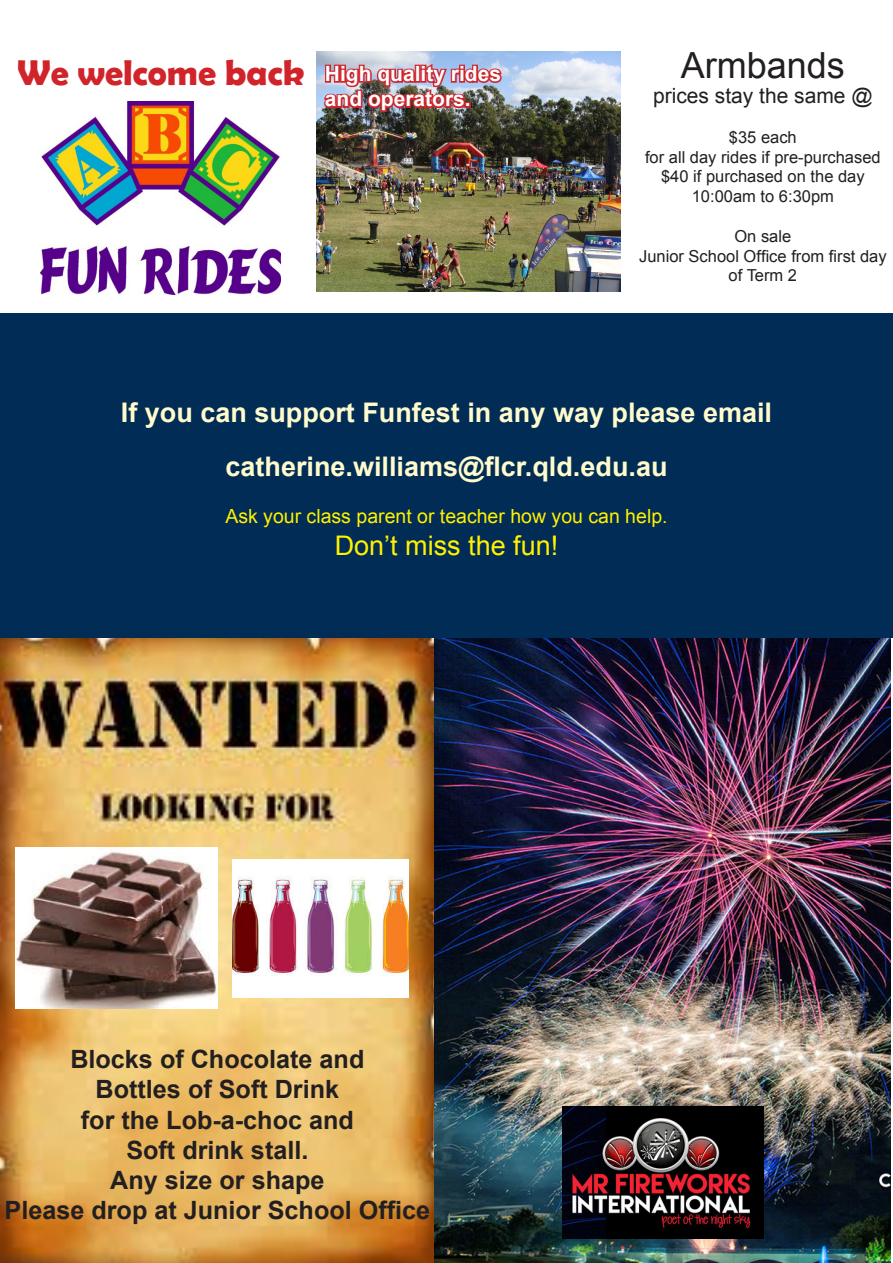
<style>
.page{position:relative;width:893px;height:1263px;background:#fff}
.page>*{position:absolute;margin:0;border:0;box-sizing:border-box;transform-origin:0 0}
.t1{font:700 36px "Berlin Sans FB Demi";color:#d1232a}
.t2{font:36px "Arial";color:#231f20}
.t3{font:700 27px "Arial";color:#fffbcc}
.t4{font:27px "Arial";color:#fff101}
.t5{font:700 25.2px "Arial";color:#231f20}
.t6{font:700 21px "Arial";color:#fff}
.t7{font:21px "Arial";color:#231f20}
.t8{font:19.5px "Arial";color:#fff101}
.t9{font:16.5px/19.8px "Arial";color:#231f20;text-align:center}
</style>
<div class="page">
<img style="left:317px;top:51px;width:304px;height:241px">
<img style="left:322px;top:51px;width:182px;height:63px">
<img style="left:41px;top:101px;width:240px;height:194px">
<img style="left:0;top:638px;width:435px;height:625px">
<img style="left:16px;top:848px;width:201px;height:160px">
<img style="left:233px;top:859px;width:176px;height:138px">
<img style="left:435px;top:638px;width:456px;height:625px">
<img style="left:562px;top:1106px;width:201px;height:133px">
<div style="left:0;top:313px;width:893px;height:325px;background:#002c55"></div>
<p class="t1" style="left:17px;top:52px;width:289px">We welcome back</p>
<p class="t6" style="left:325px;top:60px;width:178px">High quality rides</p>
<p class="t6" style="left:325px;top:85px;width:147px">and operators.</p>
<p class="t2" style="left:681px;top:42px;width:166px">Armbands</p>
<p class="t7" style="left:653px;top:82px;width:221px">prices stay the same @</p>
<p class="t9" style="left:729px;top:127px;width:69px">$35 each</p>
<p class="t9" style="left:645px;top:147px;width:237px">for all day rides if pre-purchased</p>
<p class="t9" style="left:661px;top:167px;width:205px">$40 if purchased on the day</p>
<p class="t9" style="left:692px;top:187px;width:144px">10:00am to 6:30pm</p>
<p class="t9" style="left:734px;top:226px;width:58px">On sale</p>
<p class="t9" style="left:639px;top:246px;width:249px">Junior School Office from first day of Term 2</p>
<p class="t3" style="left:121px;top:395px;width:653px">If you can support Funfest in any way please email</p>
<p class="t3" style="left:225px;top:449px;width:443px">catherine.williams@flcr.qld.edu.au</p>
<p class="t8" style="left:225px;top:503px;width:444px">Ask your class parent or teacher how you can help.</p>
<p class="t4" style="left:335px;top:528px;width:225px">Don’t miss the fun!</p>
<p class="t5" style="left:70px;top:1042px;width:296px">Blocks of Chocolate and</p>
<p class="t5" style="left:96px;top:1072px;width:245px">Bottles of Soft Drink</p>
<p class="t5" style="left:81px;top:1103px;width:274px">for the Lob-a-choc and</p>
<p class="t5" style="left:126px;top:1133px;width:184px">Soft drink stall.</p>
<p class="t5" style="left:110px;top:1163px;width:216px">Any size or shape</p>
<p class="t5" style="left:5px;top:1193px;width:427px">Please drop at Junior School Office</p>
</div>
